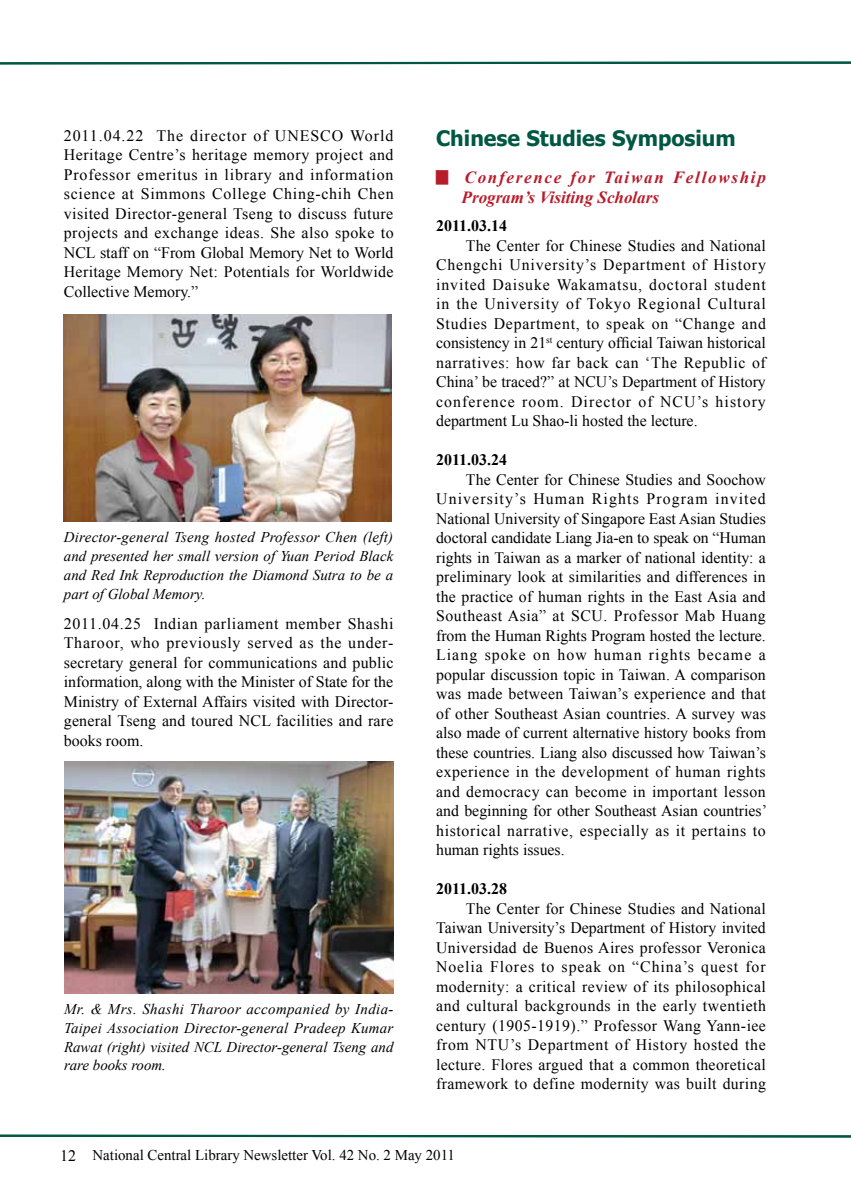
<style>
.page{position:relative;width:851px;height:1191px;background:#fff}
.page>*{position:absolute;margin:0;border:0;box-sizing:border-box;transform-origin:0 0}
.t1{font:700 21.3px "Tahoma";color:#005844}
.t2{font:italic 700 16.95px/20.2px "Times New Roman";letter-spacing:.1em;color:#b81c2b}
.t3{font:15.9px/19.5px "Times New Roman";letter-spacing:.02em;color:#000;text-align:justify}
.t4{font:700 15.9px "Times New Roman";color:#000}
.t5{font:italic 14.85px/18.8px "Times New Roman";color:#000;text-align:justify}
.t6{font:14.85px "Times New Roman";color:#000}
.s1{font-size:11.85px}
.s2{font-size:15.9px}
</style>
<div class="page">
<svg style="left:0;top:61px;width:850px;height:4px"></svg>
<svg style="left:0;top:1134px;width:850px;height:4px"></svg>
<img style="left:64px;top:314px;width:327px;height:207px">
<img style="left:64px;top:762px;width:329px;height:231px">
<p class="t3" style="left:64px;top:125px;width:331px">2011.04.22 The director of UNESCO World Heritage Centre’s heritage memory project and Professor emeritus in library and information science at Simmons College Ching-chih Chen visited Director-general Tseng to discuss future projects and exchange ideas. She also spoke to NCL staff on “From Global Memory Net to World Heritage Memory Net: Potentials for Worldwide Collective Memory.”</p>
<p class="t5" style="left:64px;top:528px;width:331px">Director-general Tseng hosted Professor Chen (left) and presented her small version of Yuan Period Black and Red Ink Reproduction the Diamond Sutra to be a part of Global Memory.</p>
<p class="t3" style="left:64px;top:613px;width:331px">2011.04.25 Indian parliament member Shashi Tharoor, who previously served as the under&shy;secretary general for communications and public information, along with the Minister of State for the Ministry of External Affairs visited with Director&shy;general Tseng and toured NCL facilities and rare books room.</p>
<p class="t5" style="left:64px;top:999px;width:331px">Mr. &amp; Mrs. Shashi Tharoor accompanied by India-Taipei Association Director-general Pradeep Kumar Rawat (right) visited NCL Director-general Tseng and rare books room.</p>
<h1 class="t1" style="left:436px;top:123px;width:301px">Chinese Studies Symposium</h1>
<p class="t2" style="left:461px;top:167px;width:306px;text-indent:-26px"><span class="s1">█</span> Conference for Taiwan Fellowship<br>Program’s Visiting Scholars</p>
<p class="t4" style="left:436px;top:215px;width:72px">2011.03.14</p>
<p class="t3" style="left:436px;top:235px;width:331px;text-indent:30px">The Center for Chinese Studies and National Chengchi University’s Department of History invited Daisuke Wakamatsu, doctoral student in the University of Tokyo Regional Cultural Studies Department, to speak on “Change and consistency in 21<sup>st</sup> century official Taiwan historical narratives: how far back can ‘The Republic of China’ be traced?” at NCU’s Department of History conference room. Director of NCU’s history department Lu Shao-li hosted the lecture.</p>
<p class="t4" style="left:436px;top:449px;width:72px">2011.03.24</p>
<p class="t3" style="left:436px;top:469px;width:332px;text-indent:30px">The Center for Chinese Studies and Soochow University’s Human Rights Program invited National University of Singapore East Asian Studies doctoral candidate Liang Jia-en to speak on “Human rights in Taiwan as a marker of national identity: a preliminary look at similarities and differences in the practice of human rights in the East Asia and Southeast Asia” at SCU. Professor Mab Huang from the Human Rights Program hosted the lecture.<br>Liang spoke on how human rights became a popular discussion topic in Taiwan. A comparison was made between Taiwan’s experience and that of other Southeast Asian countries. A survey was also made of current alternative history books from these countries. Liang also discussed how Taiwan’s experience in the development of human rights and democracy can become in important lesson and beginning for other Southeast Asian countries’ historical narrative, especially as it pertains to human rights issues.</p>
<p class="t4" style="left:436px;top:878px;width:72px">2011.03.28</p>
<p class="t3" style="left:436px;top:898px;width:331px;text-indent:30px">The Center for Chinese Studies and National Taiwan University’s Department of History invited Universidad de Buenos Aires professor Veronica Noelia Flores to speak on “China’s quest for modernity: a critical review of its philosophical and cultural backgrounds in the early twentieth century (1905-1919).” Professor Wang Yann-iee from NTU’s Department of History hosted the lecture. Flores argued that a common theoretical framework to define modernity was built during</p>
<p class="t6" style="left:60px;top:1144px;width:396px"><span class="s2">12</span> National Central Library Newsletter Vol. 42 No. 2 May 2011</p>
</div>
